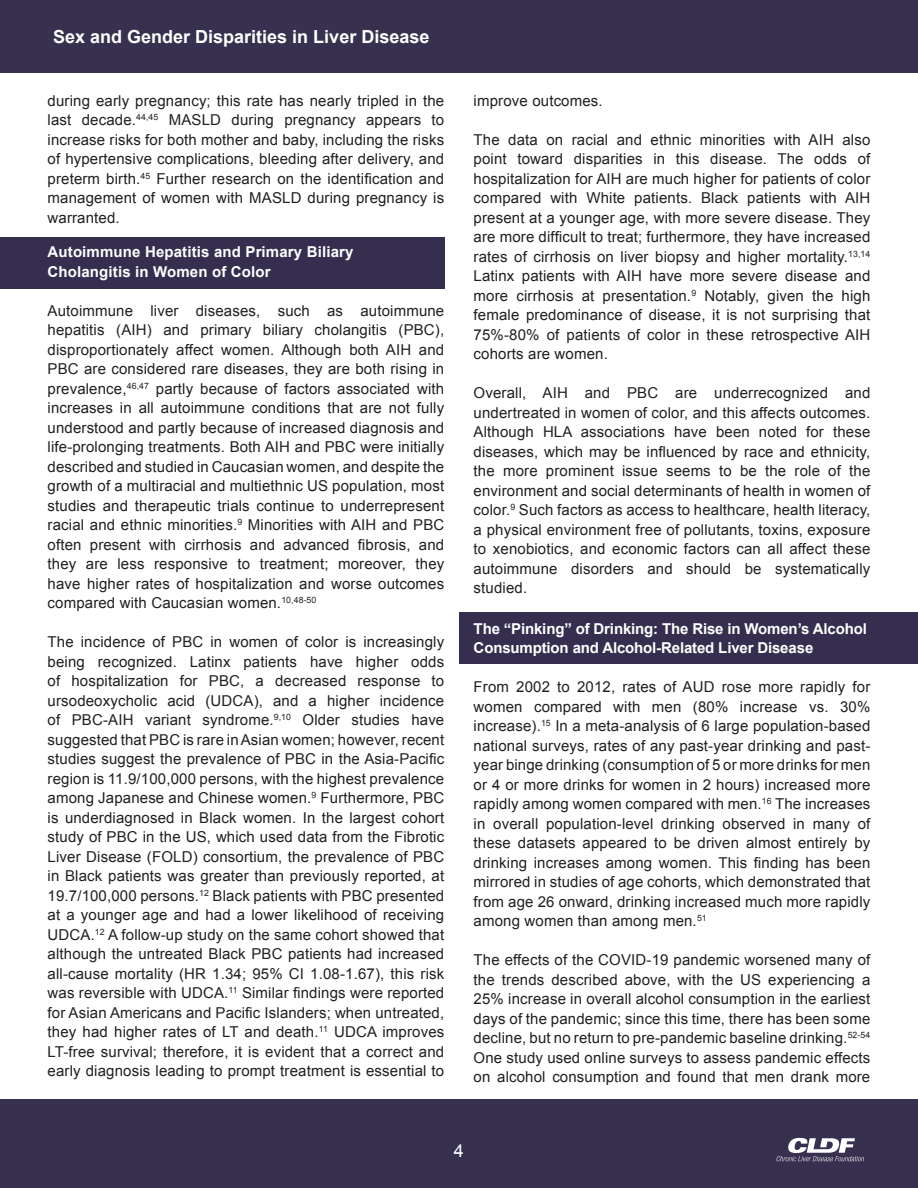
<style>
.page{position:relative;width:918px;height:1188px;background:#fff}
.page>*{position:absolute;margin:0;border:0;box-sizing:border-box;transform-origin:0 0}
.t1{font:700 18px "Arial";color:#fff}
.t2{font:18px "Arial";color:#fff}
.t3{font:15px/19.5px "Arial";letter-spacing:.01em;color:#231f20;text-align:justify}
.t4{font:700 15px/19.5px "Arial";letter-spacing:-.01em;color:#fff}
.t5{font:700 15px/19.5px "Arial";letter-spacing:.01em;color:#fff}
</style>
<div class="page">
<div style="left:0;top:0;width:918px;height:72px;background:#37304f"></div>
<div style="left:0;top:1099px;width:918px;height:89px;background:#37304f"></div>
<svg style="left:777px;top:1138px;width:87px;height:23px"></svg>
<div style="left:459px;top:612px;width:459px;height:52px;background:#362e4f"></div>
<div style="left:0;top:237px;width:444px;height:52px;background:#362e4f"></div>
<p class="t1" style="left:53px;top:25px;width:378px">Sex and Gender Disparities in Liver Disease</p>
<p class="t3" style="left:48px;top:91px;width:398px">during early pregnancy; this rate has nearly tripled in the last decade.<sup>44,45</sup> MASLD during pregnancy appears to increase risks for both mother and baby, including the risks of hypertensive complications, bleeding after delivery, and preterm birth.<sup>45</sup> Further research on the identification and management of women with MASLD during pregnancy is warranted.</p>
<p class="t5" style="left:48px;top:243px;width:307px">Autoimmune Hepatitis and Primary Biliary<br>Cholangitis in Women of Color</p>
<p class="t3" style="left:48px;top:301px;width:398px">Autoimmune liver diseases, such as autoimmune hepatitis (AIH) and primary biliary cholangitis (PBC), disproportionately affect women. Although both AIH and PBC are considered rare diseases, they are both rising in prevalence,<sup>46,47</sup> partly because of factors associated with increases in all autoimmune conditions that are not fully understood and partly because of increased diagnosis and life-prolonging treatments. Both AIH and PBC were initially described and studied in Caucasian women, and despite the growth of a multiracial and multiethnic US population, most studies and therapeutic trials continue to underrepresent racial and ethnic minorities.<sup>9</sup> Minorities with AIH and PBC often present with cirrhosis and advanced fibrosis, and they are less responsive to treatment; moreover, they have higher rates of hospitalization and worse outcomes compared with Caucasian women.<sup>10,48-50</sup></p>
<p class="t3" style="left:48px;top:633px;width:398px">The incidence of PBC in women of color is increasingly being recognized. Latinx patients have higher odds of hospitalization for PBC, a decreased response to ursodeoxycholic acid (UDCA), and a higher incidence of PBC-AIH variant syndrome.<sup>9,10</sup> Older studies have suggested that PBC is rare in Asian women; however, recent studies suggest the prevalence of PBC in the Asia-Pacific region is 11.9/100,000 persons, with the highest prevalence among Japanese and Chinese women.<sup>9</sup> Furthermore, PBC is underdiagnosed in Black women. In the largest cohort study of PBC in the US, which used data from the Fibrotic Liver Disease (FOLD) consortium, the prevalence of PBC in Black patients was greater than previously reported, at 19.7/100,000 persons.<sup>12</sup> Black patients with PBC presented at a younger age and had a lower likelihood of receiving UDCA.<sup>12</sup> A follow-up study on the same cohort showed that although the untreated Black PBC patients had increased all-cause mortality (HR 1.34; 95% CI 1.08-1.67), this risk was reversible with UDCA.<sup>11</sup> Similar findings were reported for Asian Americans and Pacific Islanders; when untreated, they had higher rates of LT and death.<sup>11</sup> UDCA improves LT-free survival; therefore, it is evident that a correct and early diagnosis leading to prompt treatment is essential to</p>
<p class="t3" style="left:474px;top:91px;width:131px">improve outcomes.</p>
<p class="t3" style="left:474px;top:130px;width:398px">The data on racial and ethnic minorities with AIH also point toward disparities in this disease. The odds of hospitalization for AIH are much higher for patients of color compared with White patients. Black patients with AIH present at a younger age, with more severe disease. They are more difficult to treat; furthermore, they have increased rates of cirrhosis on liver biopsy and higher mortality.<sup>13,14<br></sup>Latinx patients with AIH have more severe disease and more cirrhosis at presentation.<sup>9</sup> Notably, given the high female predominance of disease, it is not surprising that 75%-80% of patients of color in these retrospective AIH cohorts are women.</p>
<p class="t3" style="left:474px;top:384px;width:398px">Overall, AIH and PBC are underrecognized and undertreated in women of color, and this affects outcomes.<br>Although HLA associations have been noted for these diseases, which may be influenced by race and ethnicity, the more prominent issue seems to be the role of the environment and social determinants of health in women of color.<sup>9</sup> Such factors as access to healthcare, health literacy, a physical environment free of pollutants, toxins, exposure to xenobiotics, and economic factors can all affect these autoimmune disorders and should be systematically studied.</p>
<p class="t4" style="left:474px;top:619px;width:395px">The “Pinking” of Drinking: The Rise in Women’s Alcohol<br>Consumption and Alcohol-Related Liver Disease</p>
<p class="t3" style="left:474px;top:678px;width:398px">From 2002 to 2012, rates of AUD rose more rapidly for women compared with men (80% increase vs. 30% increase).<sup>15</sup> In a meta-analysis of 6 large population-based national surveys, rates of any past-year drinking and past&shy;year binge drinking (consumption of 5 or more drinks for men or 4 or more drinks for women in 2 hours) increased more rapidly among women compared with men.<sup>16</sup> The increases in overall population-level drinking observed in many of these datasets appeared to be driven almost entirely by drinking increases among women. This finding has been mirrored in studies of age cohorts, which demonstrated that from age 26 onward, drinking increased much more rapidly among women than among men.<sup>51</sup></p>
<p class="t3" style="left:474px;top:951px;width:398px">The effects of the COVID-19 pandemic worsened many of the trends described above, with the US experiencing a 25% increase in overall alcohol consumption in the earliest days of the pandemic; since this time, there has been some decline, but no return to pre-pandemic baseline drinking.<sup>52-54<br></sup>One study used online surveys to assess pandemic effects on alcohol consumption and found that men drank more</p>
<p class="t2" style="left:454px;top:1139px;width:12px">4</p>
</div>
